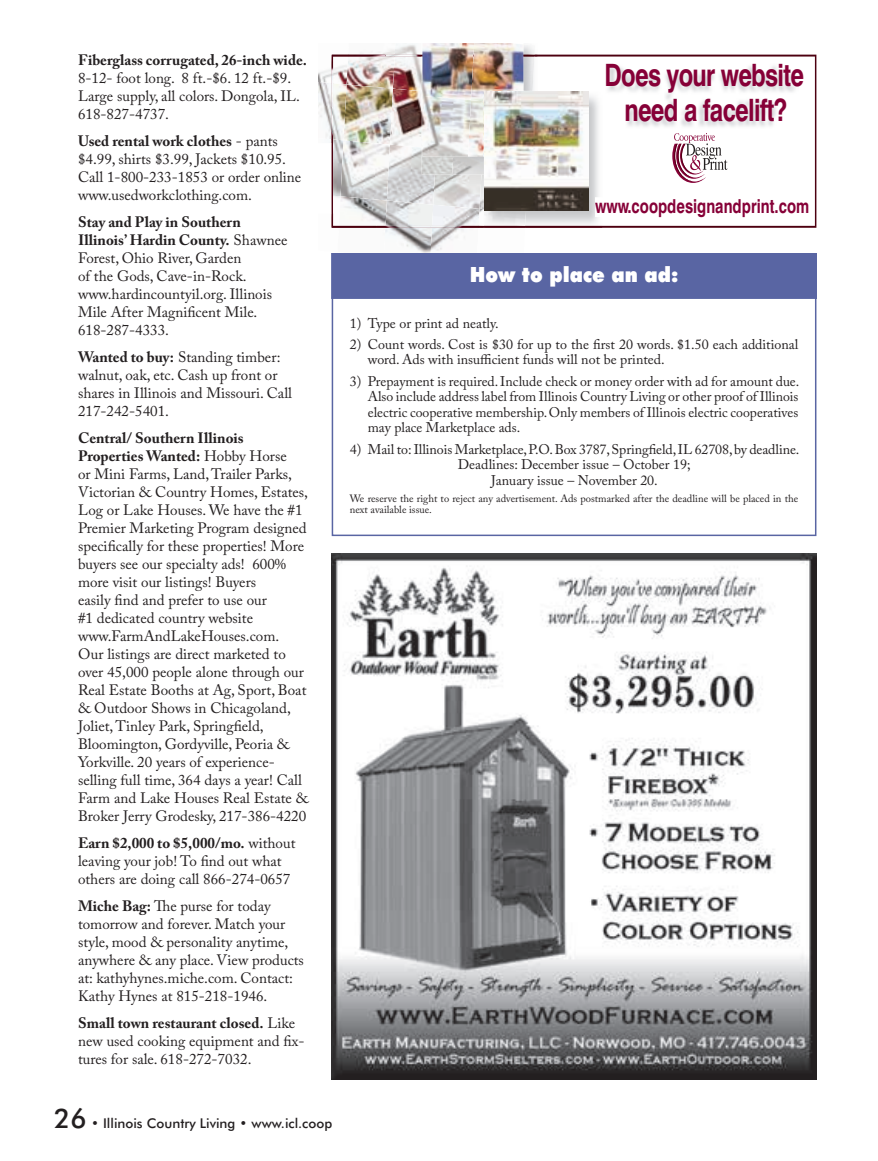
<style>
.page{position:relative;width:878px;height:1161px;background:#fff}
.page>*{position:absolute;margin:0;border:0;box-sizing:border-box;transform-origin:0 0}
.t1{font:700 30.75px/34.7px "Swiss 721 BT";letter-spacing:-.03em;color:#860037;text-align:center;scale:.78 1}
.t2{font:900 21px "Futura BT";color:#fff;scale:.93 1}
.t3{font:700 19.2px "Swiss 721 BT";color:#860037;scale:.78 1}
.t4{font:15px/18px "Adobe Caslon Pro";color:#231f20}
.t5{font:13.95px/15.5px "Adobe Caslon Pro";color:#231f20}
.t6{font:500 13.5px "Futura BT";color:#231f20}
.t7{font:10.5px/11.2px "Adobe Caslon Pro";color:#231f20}
.s1{font-weight:700}
.s2{font-size:27px}
</style>
<div class="page">
<img style="left:332px;top:554px;width:484px;height:526px">
<svg style="left:537px;top:55px;width:279px;height:173px"></svg>
<img style="left:318px;top:54px;width:28px;height:28px">
<img style="left:346px;top:49px;width:47px;height:35px">
<img style="left:393px;top:44px;width:28px;height:45px">
<img style="left:318px;top:82px;width:25px;height:56px">
<img style="left:343px;top:84px;width:50px;height:56px">
<img style="left:390px;top:89px;width:31px;height:56px">
<img style="left:329px;top:138px;width:14px;height:58px">
<img style="left:340px;top:140px;width:50px;height:56px">
<img style="left:387px;top:145px;width:46px;height:55px">
<img style="left:433px;top:175px;width:46px;height:30px">
<img style="left:479px;top:175px;width:5px;height:34px">
<img style="left:331px;top:196px;width:6px;height:18px">
<img style="left:337px;top:196px;width:50px;height:30px">
<img style="left:384px;top:200px;width:49px;height:53px">
<img style="left:430px;top:205px;width:49px;height:48px">
<img style="left:476px;top:209px;width:8px;height:44px">
<img style="left:331px;top:55px;width:54px;height:52px">
<img style="left:385px;top:55px;width:36px;height:2px">
<img style="left:331px;top:107px;width:2px;height:36px">
<img style="left:331px;top:214px;width:45px;height:14px">
<img style="left:376px;top:226px;width:108px;height:2px">
<img style="left:421px;top:54px;width:1px;height:27px">
<img style="left:523px;top:45px;width:12px;height:46px">
<img style="left:421px;top:81px;width:1px;height:47px">
<img style="left:421px;top:130px;width:31px;height:45px">
<img style="left:452px;top:156px;width:32px;height:19px">
<img style="left:422px;top:43px;width:49px;height:53px">
<img style="left:471px;top:43px;width:52px;height:57px">
<img style="left:422px;top:96px;width:49px;height:60px">
<img style="left:468px;top:100px;width:16px;height:56px">
<img style="left:605px;top:63px;width:193px;height:66px">
<svg style="left:672px;top:133px;width:55px;height:50px"></svg>
<img style="left:528px;top:91px;width:74px;height:137px">
<img style="left:484px;top:210px;width:44px;height:18px">
<img style="left:484px;top:92px;width:104px;height:118px">
<div style="left:332px;top:254px;width:484px;height:282px;border:2px solid #5965a3"></div>
<div style="left:332px;top:254px;width:484px;height:44px;background:#5965a3"></div>
<div style="left:331px;top:253px;width:485px;height:46px;border:1px solid #5965a3"></div>
<hr style="left:877px;top:952px;width:1px;height:209px;background:#7495c5">
<p class="t4" style="left:78px;top:53px;width:230px"><span class="s1">Fiberglass corrugated, 26-inch wide.<br></span>8-12- foot long. 8 ft.-$6. 12 ft.-$9.<br>Large supply, all colors. Dongola, IL.<br>618-827-4737.</p>
<p class="t4" style="left:78px;top:134px;width:225px"><span class="s1">Used rental work clothes</span> - pants $4.99, shirts $3.99, Jackets $10.95.<br>Call 1-800-233-1853 or order online www.usedworkclothing.com.</p>
<p class="t4" style="left:78px;top:215px;width:211px"><span class="s1">Stay and Play in Southern<br>Illinois’ Hardin County.</span> Shawnee<br>Forest, Ohio River, Garden<br>of the Gods, Cave-in-Rock. www.hardincountyil.org. Illinois<br>Mile After Magnificent Mile.<br>618-287-4333.</p>
<p class="t4" style="left:78px;top:350px;width:215px"><span class="s1">Wanted to buy:</span> Standing timber: walnut, oak, etc. Cash up front or shares in Illinois and Missouri. Call<br>217-242-5401.</p>
<p class="t4" style="left:78px;top:431px;width:232px"><span class="s1">Central/ Southern Illinois Properties Wanted:</span> Hobby Horse<br>or Mini Farms, Land, Trailer Parks, Victorian &amp; Country Homes, Estates, Log or Lake Houses. We have the #1<br>Premier Marketing Program designed specifically for these properties! More buyers see our specialty ads! 600% more visit our listings! Buyers<br>easily find and prefer to use our<br>#1 dedicated country website www.FarmAndLakeHouses.com.<br>Our listings are direct marketed to over 45,000 people alone through our Real Estate Booths at Ag, Sport, Boat &amp; Outdoor Shows in Chicagoland, Joliet, Tinley Park, Springfield, Bloomington, Gordyville, Peoria &amp; Yorkville. 20 years of experience&shy;selling full time, 364 days a year! Call Farm and Lake Houses Real Estate &amp; Broker Jerry Grodesky, 217-386-4220</p>
<p class="t4" style="left:78px;top:836px;width:219px"><span class="s1">Earn $2,000 to $5,000/mo.</span> without leaving your job! To find out what others are doing call 866-274-0657</p>
<p class="t4" style="left:78px;top:899px;width:227px"><span class="s1">Miche Bag:</span> The purse for today tomorrow and forever. Match your style, mood &amp; personality anytime, anywhere &amp; any place. View products at: kathyhynes.miche.com. Contact:<br>Kathy Hynes at 815-218-1946.</p>
<p class="t4" style="left:78px;top:1016px;width:228px"><span class="s1">Small town restaurant closed.</span> Like new used cooking equipment and fix&shy;tures for sale. 618-272-7032.</p>
<p class="t6" style="left:54px;top:1117px;width:279px"><span class="s2">26</span> • Illinois Country Living • www.icl.coop</p>
<p class="t1" style="left:604px;top:60px;width:257px">Does your website need a facelift?</p>
<p class="t3" style="left:595px;top:198px;width:276px">www.coopdesignandprint.com</p>
<p class="t2" style="left:470px;top:266px;width:226px">How to place an ad:</p>
<p class="t5" style="left:350px;top:317px;width:150px">1) Type or print ad neatly.</p>
<p class="t5" style="left:368px;top:338px;width:432px;text-indent:-18px">2) Count words. Cost is $30 for up to the first 20 words. $1.50 each additional word. Ads with insufficient funds will not be printed.</p>
<p class="t5" style="left:368px;top:375px;width:433px;text-align:justify;text-indent:-18px">3) Prepayment is required. Include check or money order with ad for amount due.<br>Also include address label from Illinois Country Living or other proof of Illinois electric cooperative membership. Only members of Illinois electric cooperatives may place Marketplace ads.</p>
<p class="t5" style="left:350px;top:443px;width:451px;text-align:center">4) Mail to: Illinois Marketplace, P.O. Box 3787, Springfield, IL 62708, by deadline.<br>Deadlines: December issue – October 19;<br>January issue – November 20.</p>
<p class="t7" style="left:350px;top:494px;width:450px">We reserve the right to reject any advertisement. Ads postmarked after the deadline will be placed in the next available issue.</p>
</div>
